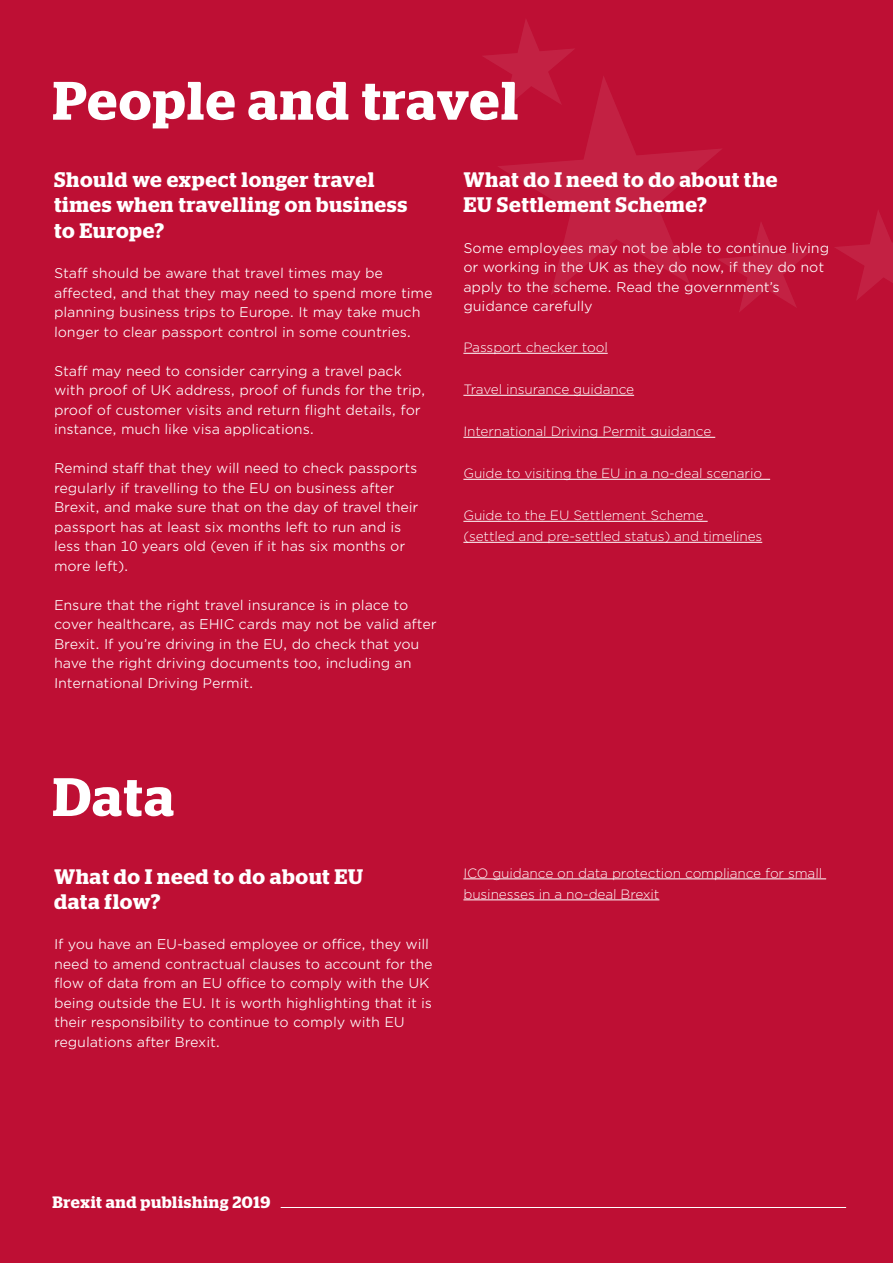
<style>
.page{position:relative;width:893px;height:1263px;background:#be0f34}
.page>*{position:absolute;margin:0;border:0;box-sizing:border-box;transform-origin:0 0}
.t1{font:600 54px "Stag";letter-spacing:.035em;color:#fff}
.t2{font:600 21px "Stag";letter-spacing:.035em;color:#fff}
.t3{font:600 16.5px "Stag";letter-spacing:.04em;color:#fff}
.t4{font:13.5px/19.5px "Gotham Office";color:#fff}
.t5{font:300 13.5px/21px "Gotham";color:#fff}
</style>
<div class="page">
<hr style="left:281px;top:1207px;width:565px;height:1px;background:#fff">
<svg style="left:835px;top:210px;width:58px;height:90px"></svg>
<svg style="left:723px;top:222px;width:86px;height:90px"></svg>
<svg style="left:498px;top:76px;width:225px;height:219px"></svg>
<svg style="left:483px;top:20px;width:93px;height:90px"></svg>
<hr style="left:463px;top:353px;width:145px;height:1px;background:#fff">
<hr style="left:463px;top:395px;width:171px;height:1px;background:#fff">
<hr style="left:463px;top:437px;width:252px;height:1px;background:#fff">
<hr style="left:463px;top:479px;width:307px;height:1px;background:#fff">
<hr style="left:463px;top:521px;width:245px;height:1px;background:#fff">
<hr style="left:463px;top:542px;width:299px;height:1px;background:#fff">
<hr style="left:463px;top:878px;width:363px;height:1px;background:#fff">
<hr style="left:463px;top:899px;width:196px;height:1px;background:#fff">
<p class="t1" style="left:52px;top:69px;width:467px">People and travel</p>
<p class="t2" style="left:54px;top:167px;width:322px">Should we expect longer travel</p>
<p class="t2" style="left:54px;top:193px;width:355px">times when travelling on business</p>
<p class="t2" style="left:54px;top:218px;width:112px">to Europe?</p>
<p class="t4" style="left:54px;top:263px;width:331px">Staff should be aware that travel times may be</p>
<p class="t4" style="left:54px;top:283px;width:380px">affected, and that they may need to spend more time planning business trips to Europe. It may take much longer to clear passport control in some countries.</p>
<p class="t4" style="left:54px;top:361px;width:373px">Staff may need to consider carrying a travel pack with proof of UK address, proof of funds for the trip, proof of customer visits and return flight details, for instance, much like visa applications.</p>
<p class="t4" style="left:54px;top:458px;width:365px">Remind staff that they will need to check passports</p>
<p class="t4" style="left:54px;top:478px;width:342px">regularly if travelling to the EU on business after</p>
<p class="t4" style="left:54px;top:497px;width:366px">Brexit, and make sure that on the day of travel their passport has at least six months left to run and is</p>
<p class="t4" style="left:54px;top:536px;width:353px">less than 10 years old (even if it has six months or</p>
<p class="t4" style="left:54px;top:556px;width:76px">more left).</p>
<p class="t4" style="left:54px;top:595px;width:384px">Ensure that the right travel insurance is in place to cover healthcare, as EHIC cards may not be valid after Brexit. If you’re driving in the EU, do check that you have the right driving documents too, including an</p>
<p class="t4" style="left:54px;top:673px;width:201px">International Driving Permit.</p>
<p class="t2" style="left:463px;top:167px;width:316px">What do I need to do about the</p>
<p class="t2" style="left:463px;top:193px;width:245px">EU Settlement Scheme?</p>
<p class="t4" style="left:463px;top:238px;width:367px">Some employees may not be able to continue living</p>
<p class="t4" style="left:463px;top:257px;width:363px">or working in the UK as they do now, if they do not</p>
<p class="t4" style="left:463px;top:277px;width:318px">apply to the scheme. Read the government’s</p>
<p class="t4" style="left:463px;top:296px;width:131px">guidance carefully</p>
<p class="t5" style="left:463px;top:336px;width:146px">Passport checker tool</p>
<p class="t5" style="left:463px;top:378px;width:172px">Travel insurance guidance</p>
<p class="t5" style="left:463px;top:420px;width:250px">International Driving Permit guidance</p>
<p class="t5" style="left:463px;top:462px;width:300px">Guide to visiting the EU in a no-deal scenario</p>
<p class="t5" style="left:463px;top:504px;width:242px">Guide to the EU Settlement Scheme</p>
<p class="t5" style="left:463px;top:525px;width:301px">(settled and pre-settled status) and timelines</p>
<p class="t1" style="left:52px;top:765px;width:124px">Data</p>
<p class="t2" style="left:54px;top:864px;width:311px">What do I need to do about EU</p>
<p class="t2" style="left:54px;top:889px;width:108px">data flow?</p>
<p class="t4" style="left:54px;top:934px;width:380px">If you have an EU-based employee or office, they will need to amend contractual clauses to account for the flow of data from an EU office to comply with the UK being outside the EU. It is worth highlighting that it is their responsibility to continue to comply with EU</p>
<p class="t4" style="left:54px;top:1032px;width:168px">regulations after Brexit.</p>
<p class="t5" style="left:463px;top:862px;width:360px">ICO guidance on data protection compliance for small businesses in a no-deal Brexit</p>
<p class="t3" style="left:52px;top:1192px;width:219px">Brexit and publishing 2019</p>
</div>
